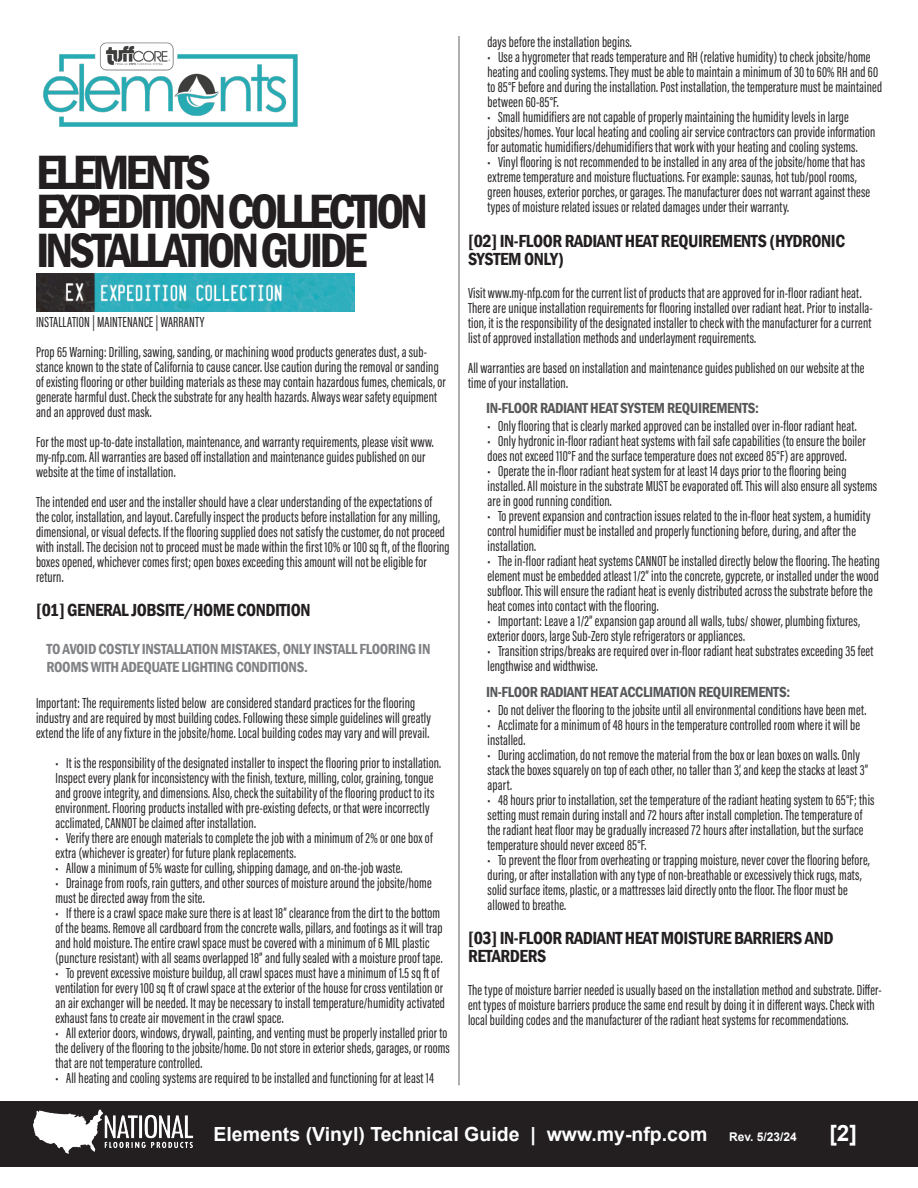
<style>
.page{position:relative;width:918px;height:1188px;background:#fff}
.page>*{position:absolute;margin:0;border:0;box-sizing:border-box;transform-origin:0 0}
.Intro_HDR{font:600 condensed 49.5px "Franklin Gothic";letter-spacing:-.08em;color:#231f20}
.t1{font:700 22.5px "Arial";color:#fff}
.t2{font:700 19.5px "Arial";color:#fff}
.Body_Text_HEADER{font:600 condensed 18px/18px "Franklin Gothic";letter-spacing:-.025em;color:#231f20}
.Body_Text{font:15px/15px "Acumin Pro Extra Cond";letter-spacing:.01em;color:#231f20}
.CALL_OUT{font:600 condensed 15px/18px "Franklin Gothic";letter-spacing:-.025em;color:#808285}
.Body_Text_BLT_HEADER{font:600 condensed 15px "Franklin Gothic";letter-spacing:-.025em;color:#57585a}
.s1{font-size:12px}
</style>
<div class="page">
<div style="left:0;top:1101px;width:918px;height:66px;background:#231f20"></div>
<img style="left:33px;top:1109px;width:161px;height:45px">
<hr style="left:459px;top:36px;width:1px;height:1049px;background:#616164">
<img style="left:43px;top:42px;width:255px;height:85px">
<img style="left:36px;top:274px;width:318px;height:37px">
<p class="Intro_HDR" style="left:36px;top:139px;width:176px">ELEMENTS</p>
<p class="Intro_HDR" style="left:36px;top:178px;width:394px">EXPEDITION COLLECTION</p>
<p class="Intro_HDR" style="left:36px;top:217px;width:332px">INSTALLATION GUIDE</p>
<p class="Body_Text" style="left:36px;top:314px;width:170px">INSTALLATION | MAINTENANCE | WARRANTY</p>
<p class="Body_Text" style="left:36px;top:344px;width:411px">Prop 65 Warning: Drilling, sawing, sanding, or machining wood products generates dust, a sub&shy;stance known to the state of California to cause cancer. Use caution during the removal or sanding of existing flooring or other building materials as these may contain hazardous fumes, chemicals, or generate harmful dust. Check the substrate for any health hazards. Always wear safety equipment and an approved dust mask.</p>
<p class="Body_Text" style="left:36px;top:434px;width:399px">For the most up-to-date installation, maintenance, and warranty requirements, please visit www. my-nfp.com. All warranties are based off installation and maintenance guides published on our website at the time of installation.</p>
<p class="Body_Text" style="left:36px;top:494px;width:415px">The intended end user and the installer should have a clear understanding of the expectations of<br>the color, installation, and layout. Carefully inspect the products before installation for any milling, dimensional, or visual defects. If the flooring supplied does not satisfy the customer, do not proceed with install. The decision not to proceed must be made within the first 10% or 100 sq ft, of the flooring boxes opened, whichever comes first; open boxes exceeding this amount will not be eligible for return.</p>
<p class="Body_Text_HEADER" style="left:36px;top:601px;width:276px">[01] GENERAL JOBSITE/HOME CONDITION</p>
<p class="CALL_OUT" style="left:46px;top:639px;width:385px">TO AVOID COSTLY INSTALLATION MISTAKES, ONLY INSTALL FLOORING IN<br>ROOMS WITH ADEQUATE LIGHTING CONDITIONS.</p>
<p class="Body_Text" style="left:36px;top:695px;width:396px">Important: The requirements listed below are considered standard practices for the flooring industry and are required by most building codes. Following these simple guidelines will greatly extend the life of any fixture in the jobsite/home. Local building codes may vary and will prevail.</p>
<p class="Body_Text" style="left:56px;top:755px;width:387px">• It is the responsibility of the designated installer to inspect the flooring prior to installation.<br>Inspect every plank for inconsistency with the finish, texture, milling, color, graining, tongue and groove integrity, and dimensions. Also, check the suitability of the flooring product to its environment. Flooring products installed with pre-existing defects, or that were incorrectly acclimated, CANNOT be claimed after installation.</p>
<p class="Body_Text" style="left:56px;top:830px;width:379px">• Verify there are enough materials to complete the job with a minimum of 2% or one box of extra (whichever is greater) for future plank replacements.</p>
<p class="Body_Text" style="left:56px;top:860px;width:349px">• Allow a minimum of 5% waste for culling, shipping damage, and on-the-job waste.</p>
<p class="Body_Text" style="left:56px;top:875px;width:378px">• Drainage from roofs, rain gutters, and other sources of moisture around the jobsite/home must be directed away from the site.</p>
<p class="Body_Text" style="left:56px;top:905px;width:389px">• If there is a crawl space make sure there is at least 18” clearance from the dirt to the bottom of the beams. Remove all cardboard from the concrete walls, pillars, and footings as it will trap and hold moisture. The entire crawl space must be covered with a minimum of 6 MIL plastic (puncture resistant) with all seams overlapped 18” and fully sealed with a moisture proof tape.</p>
<p class="Body_Text" style="left:56px;top:965px;width:391px">• To prevent excessive moisture buildup, all crawl spaces must have a minimum of 1.5 sq ft of ventilation for every 100 sq ft of crawl space at the exterior of the house for cross ventilation or an air exchanger will be needed. It may be necessary to install temperature/humidity activated exhaust fans to create air movement in the crawl space.</p>
<p class="Body_Text" style="left:56px;top:1025px;width:396px">• All exterior doors, windows, drywall, painting, and venting must be properly installed prior to the delivery of the flooring to the jobsite/home. Do not store in exterior sheds, garages, or rooms that are not temperature controlled.</p>
<p class="Body_Text" style="left:56px;top:1070px;width:380px">• All heating and cooling systems are required to be installed and functioning for at least 14</p>
<p class="Body_Text" style="left:488px;top:34px;width:146px">days before the installation begins.</p>
<p class="Body_Text" style="left:488px;top:49px;width:396px">• Use a hygrometer that reads temperature and RH (relative humidity) to check jobsite/home heating and cooling systems. They must be able to maintain a minimum of 30 to 60% RH and 60 to 85°F before and during the installation. Post installation, the temperature must be maintained between 60-85°F.</p>
<p class="Body_Text" style="left:488px;top:109px;width:389px">• Small humidifiers are not capable of properly maintaining the humidity levels in large jobsites/homes. Your local heating and cooling air service contractors can provide information for automatic humidifiers/dehumidifiers that work with your heating and cooling systems.</p>
<p class="Body_Text" style="left:488px;top:154px;width:384px">• Vinyl flooring is not recommended to be installed in any area of the jobsite/home that has extreme temperature and moisture fluctuations. For example: saunas, hot tub/pool rooms, green houses, exterior porches, or garages. The manufacturer does not warrant against these types of moisture related issues or related damages under their warranty.</p>
<p class="Body_Text_HEADER" style="left:468px;top:231px;width:379px">[02] IN-FLOOR RADIANT HEAT REQUIREMENTS (HYDRONIC<br>SYSTEM ONLY)</p>
<p class="Body_Text" style="left:468px;top:285px;width:406px">Visit www.my-nfp.com for the current list of products that are approved for in-floor radiant heat.<br>There are unique installation requirements for flooring installed over radiant heat. Prior to installa&shy;tion, it is the responsibility of the designated installer to check with the manufacturer for a current list of approved installation methods and underlayment requirements.</p>
<p class="Body_Text" style="left:468px;top:360px;width:398px">All warranties are based on installation and maintenance guides published on our website at the time of your installation.</p>
<p class="Body_Text_BLT_HEADER" style="left:486px;top:398px;width:274px">IN-FLOOR RADIANT HEAT SYSTEM REQUIREMENTS:</p>
<p class="Body_Text" style="left:488px;top:418px;width:371px">• Only flooring that is clearly marked approved can be installed over in-floor radiant heat.</p>
<p class="Body_Text" style="left:488px;top:433px;width:380px">• Only hydronic in-floor radiant heat systems with fail safe capabilities (to ensure the boiler does not exceed 110°F and the surface temperature does not exceed 85°F) are approved.</p>
<p class="Body_Text" style="left:488px;top:463px;width:391px">• Operate the in-floor radiant heat system for at least 14 days prior to the flooring being installed. All moisture in the substrate MUST be evaporated off. This will also ensure all systems are in good running condition.</p>
<p class="Body_Text" style="left:488px;top:508px;width:385px">• To prevent expansion and contraction issues related to the in-floor heat system, a humidity control humidifier must be installed and properly functioning before, during, and after the installation.</p>
<p class="Body_Text" style="left:488px;top:553px;width:394px">• The in-floor radiant heat systems CANNOT be installed directly below the flooring. The heating element must be embedded atleast 1/2” into the concrete, gypcrete, or installed under the wood subfloor. This will ensure the radiant heat is evenly distributed across the substrate before the heat comes into contact with the flooring.</p>
<p class="Body_Text" style="left:488px;top:613px;width:374px">• Important: Leave a 1/2” expansion gap around all walls, tubs/ shower, plumbing fixtures, exterior doors, large Sub-Zero style refrigerators or appliances.</p>
<p class="Body_Text" style="left:488px;top:643px;width:388px">• Transition strips/breaks are required over in-floor radiant heat substrates exceeding 35 feet lengthwise and widthwise.</p>
<p class="Body_Text_BLT_HEADER" style="left:486px;top:681px;width:306px">IN-FLOOR RADIANT HEAT ACCLIMATION REQUIREMENTS:</p>
<p class="Body_Text" style="left:488px;top:702px;width:380px">• Do not deliver the flooring to the jobsite until all environmental conditions have been met.</p>
<p class="Body_Text" style="left:488px;top:717px;width:374px">• Acclimate for a minimum of 48 hours in the temperature controlled room where it will be installed.</p>
<p class="Body_Text" style="left:488px;top:747px;width:382px">• During acclimation, do not remove the material from the box or lean boxes on walls. Only stack the boxes squarely on top of each other, no taller than 3’, and keep the stacks at least 3” apart.</p>
<p class="Body_Text" style="left:488px;top:792px;width:389px">• 48 hours prior to installation, set the temperature of the radiant heating system to 65°F; this setting must remain during install and 72 hours after install completion. The temperature of the radiant heat floor may be gradually increased 72 hours after installation, but the surface temperature should never exceed 85°F.</p>
<p class="Body_Text" style="left:488px;top:852px;width:384px">• To prevent the floor from overheating or trapping moisture, never cover the flooring before, during, or after installation with any type of non-breathable or excessively thick rugs, mats, solid surface items, plastic, or a mattresses laid directly onto the floor. The floor must be allowed to breathe.</p>
<p class="Body_Text_HEADER" style="left:468px;top:929px;width:367px">[03] IN-FLOOR RADIANT HEAT MOISTURE BARRIERS AND<br>RETARDERS</p>
<p class="Body_Text" style="left:468px;top:982px;width:415px">The type of moisture barrier needed is usually based on the installation method and substrate. Differ&shy;ent types of moisture barriers produce the same end result by doing it in different ways. Check with local building codes and the manufacturer of the radiant heat systems for recommendations.</p>
<h3 class="t2" style="left:214px;top:1120px;width:585px">Elements (Vinyl) Technical Guide | www.my-nfp.com <span class="s1">Rev. 5/23/24</span></h3>
<h2 class="t1" style="left:829px;top:1117px;width:29px">[2]</h2>
</div>
